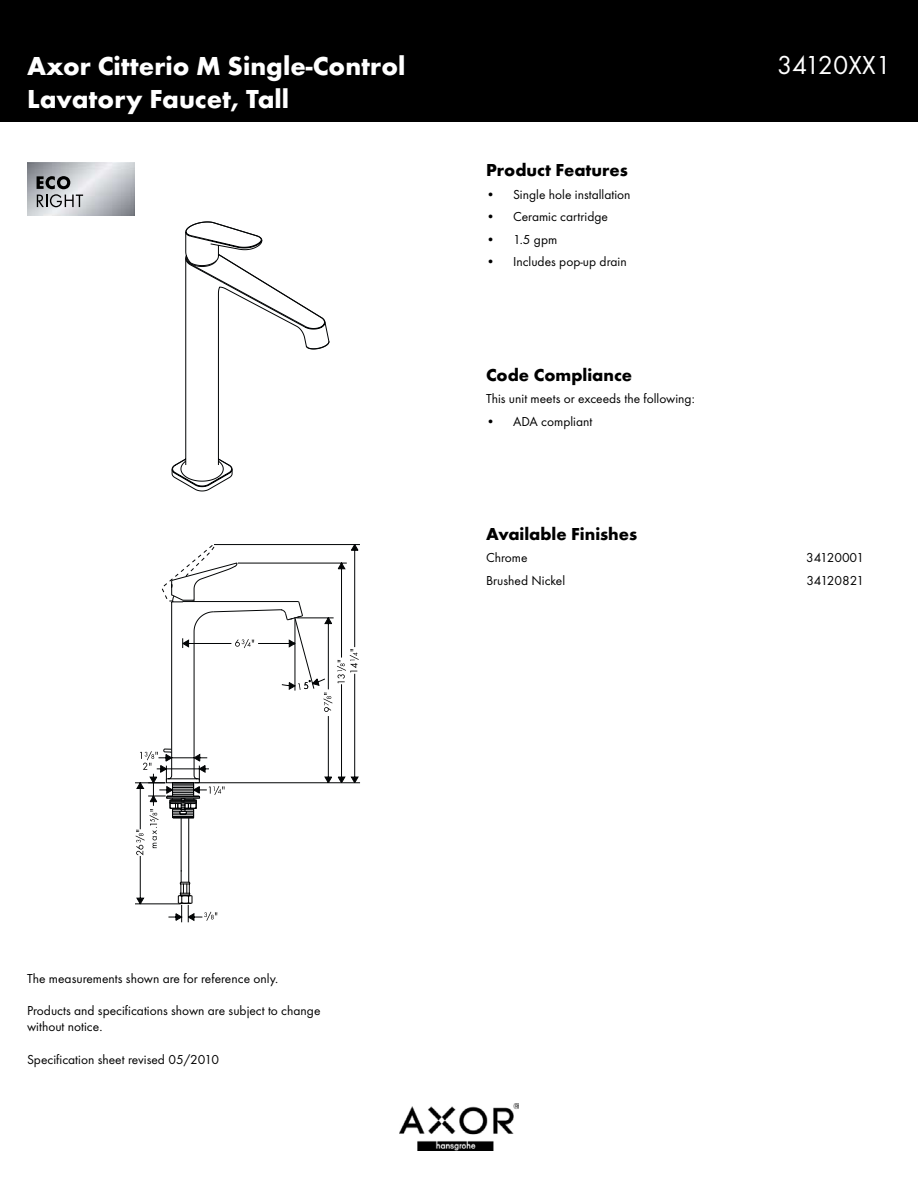
<style>
.page{position:relative;width:918px;height:1188px;background:#fff}
.page>*{position:absolute;margin:0;border:0;box-sizing:border-box;transform-origin:0 0}
.t1{font:700 27px/32.4px "Futura TOT";color:#fff}
.t2{font:27px "Futura TOT Boo";color:#fff}
.t3{font:700 18px "Futura TOT";color:#000}
.t4{font:13.5px/22.5px "Futura TOT Boo";color:#000}
</style>
<div class="page">
<div style="left:0;top:0;width:918px;height:121px;background:#000"></div>
<img style="left:399px;top:1104px;width:120px;height:46px">
<svg style="left:171px;top:221px;width:159px;height:271px"></svg>
<svg style="left:135px;top:544px;width:225px;height:378px"></svg>
<img style="left:27px;top:162px;width:108px;height:54px">
<svg style="left:37px;top:176px;width:46px;height:31px"></svg>
<h1 class="t1" style="left:27px;top:50px;width:380px">Axor Citterio M Single-Control<br>Lavatory Faucet, Tall</h1>
<h1 class="t2" style="left:777px;top:49px;width:115px">34120XX1</h1>
<h2 class="t3" style="left:486px;top:159px;width:144px">Product Features</h2>
<p class="t4" style="left:513px;top:183px;width:119px">Single hole installation<br>Ceramic cartridge<br>1.5 gpm<br>Includes pop-up drain</p>
<p class="t4" style="left:486px;top:183px;width:11px;text-align:justify">• • • •</p>
<h2 class="t3" style="left:486px;top:363px;width:148px">Code Compliance</h2>
<p class="t4" style="left:486px;top:387px;width:210px">This unit meets or exceeds the following:</p>
<p class="t4" style="left:486px;top:410px;width:108px">• ADA compliant</p>
<p class="t4" style="left:27px;top:967px;width:253px">The measurements shown are for reference only.</p>
<p class="t4" style="left:27px;top:1002px;width:295px;line-height:16.2px">Products and specifications shown are subject to change without notice.</p>
<p class="t4" style="left:27px;top:1048px;width:194px">Specification sheet revised 05/2010</p>
<h2 class="t3" style="left:486px;top:523px;width:153px">Available Finishes</h2>
<p class="t4" style="left:486px;top:547px;width:43px">Chrome</p>
<p class="t4" style="left:806px;top:547px;width:59px">34120001</p>
<p class="t4" style="left:486px;top:569px;width:81px">Brushed Nickel</p>
<p class="t4" style="left:806px;top:569px;width:59px">34120821</p>
</div>
